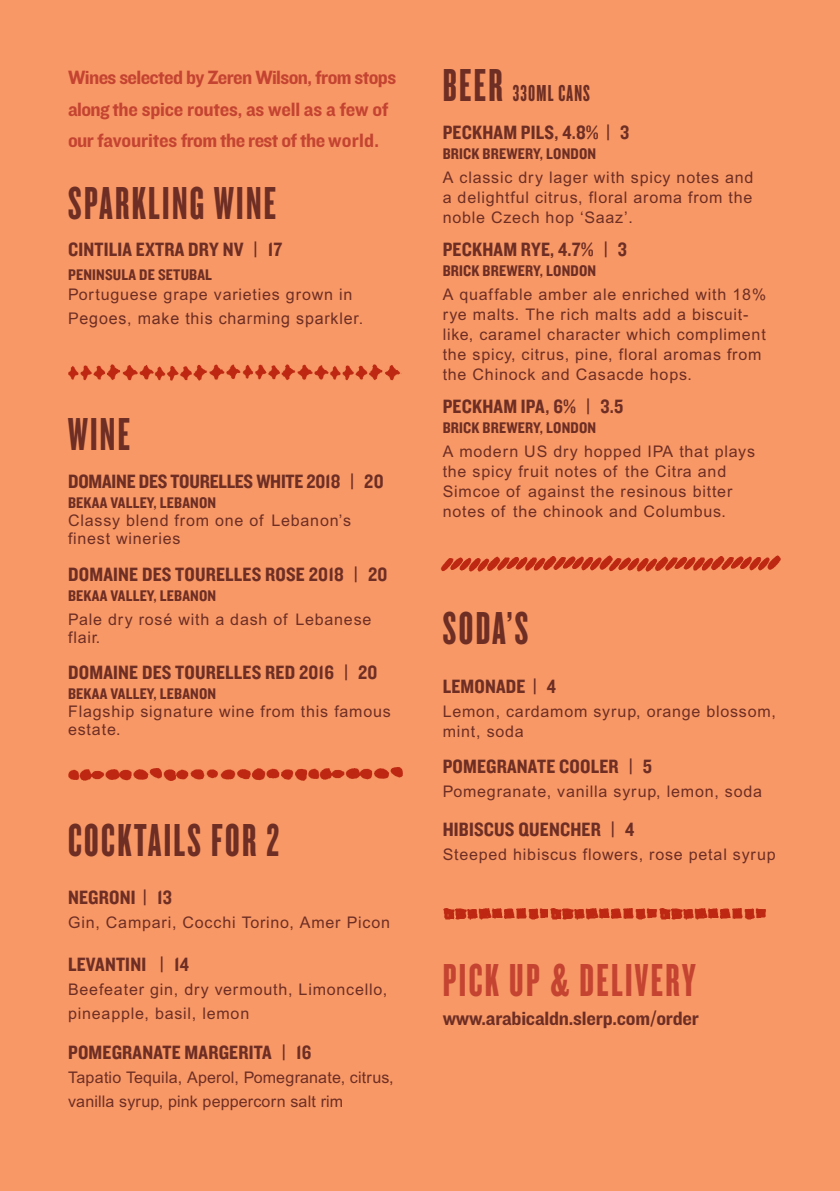
<style>
.page{position:relative;width:840px;height:1191px;background:#fff}
.page>*{position:absolute;margin:0;border:0;box-sizing:border-box;transform-origin:0 0}
.Category{font:48px "Knockout 67 Full Bantamwt";letter-spacing:.05em;color:#6e2e24}
.Category-2{font:48px "Knockout 67 Full Bantamwt";letter-spacing:.05em;color:#c44431}
.Category-3{font:24px "Knockout 67 Full Bantamwt";letter-spacing:.05em;color:#6e2e24}
.Item{font:20px "Knockout 50 Welterweight";letter-spacing:.01em;color:#6e2e24}
.Description{font:20px/31.6px "Knockout 51 Middleweight";letter-spacing:-.03em;color:#c44431}
.Item-2{font:20px "Knockout 50 Welterweight";letter-spacing:-.01em;color:#6e2e24}
.Category-4{font:20px "Knockout 50 Welterweight";letter-spacing:.01em;color:#6e2e24}
.Description-2{font:20px "Knockout 51 Middleweight";letter-spacing:-.01em;color:#6e2e24}
.Description-3{font:20px "Knockout 50 Welterweight";letter-spacing:.01em;color:#6e2e24}
.Description-4{font:16px/20px "Arial MT Pro";letter-spacing:.05em;color:#6e2e24}
.Item-3{font:16px/20px "Arial MT Pro";letter-spacing:.05em;color:#6e2e24}
.Item-4{font:16px "Knockout 50 Welterweight";letter-spacing:.01em;color:#6e2e24}
.Description-5{font:16px/24px "Arial MT Pro";letter-spacing:.01em;color:#6e2e24}
.Description-6{font:16px/24px "Arial";letter-spacing:.05em;color:#6e2e24}
.Category-5{font:16px/24px "Arial MT Pro";letter-spacing:.05em;color:#6e2e24}
.s1{font-family:"Arial MT Pro"}
.s2{font-family:"Knockout 50 Welterweight"}
.s3{font-size:48px}
</style>
<div class="page">
<div style="left:0;top:0;width:839px;height:1191px;background:#f89866"></div>
<img style="left:68px;top:364px;width:261px;height:16px">
<img style="left:330px;top:364px;width:70px;height:16px">
<img style="left:68px;top:768px;width:239px;height:13px">
<img style="left:308px;top:767px;width:95px;height:13px">
<img style="left:440px;top:556px;width:162px;height:16px">
<img style="left:602px;top:555px;width:179px;height:17px">
<img style="left:443px;top:908px;width:105px;height:11px">
<img style="left:550px;top:908px;width:216px;height:11px">
<p class="Description" style="left:68px;top:61px;width:329px">Wines selected by Zeren Wilson, from stops along the spice routes, as well as a few of our favourites from the rest of the world.</p>
<p class="Category" style="left:68px;top:175px;width:209px">SPARKLING WINE</p>
<p class="Item" style="left:68px;top:236px;width:216px">CINTILIA EXTRA DRY NV | 17</p>
<p class="Item-4" style="left:68px;top:264px;width:145px">PENINSULA DE SETUBAL</p>
<p class="Description-6" style="left:68px;top:282px;width:296px"><span class="s1">Portuguese grape varieties grown in<br></span>Pegoes, make this charming sparkler.</p>
<p class="Category" style="left:68px;top:406px;width:63px">WINE</p>
<p class="Item-2" style="left:68px;top:468px;width:317px">DOMAINE DES TOURELLES WHITE 2018 | 20</p>
<p class="Item-4" style="left:68px;top:492px;width:149px">BEKAA VALLEY, LEBANON</p>
<p class="Description-4" style="left:68px;top:512px;width:284px;line-height:18px">Classy blend from one of Lebanon’s finest wineries</p>
<p class="Category-4" style="left:68px;top:561px;width:321px">DOMAINE DES TOURELLES ROSE 2018 | 20</p>
<p class="Category-5" style="left:68px;top:584px;width:304px"><span class="s2">BEKAA VALLEY, LEBANON<br></span>Pale dry rosé with a dash of Lebanese</p>
<p class="Category-5" style="left:68px;top:626px;width:34px">flair.</p>
<p class="Item" style="left:68px;top:659px;width:311px">DOMAINE DES TOURELLES RED 2016 | 20</p>
<p class="Item-4" style="left:68px;top:683px;width:149px">BEKAA VALLEY, LEBANON</p>
<p class="Description-4" style="left:68px;top:703px;width:324px;line-height:18px">Flagship signature wine from this famous estate.</p>
<p class="Category" style="left:68px;top:811px;width:213px">COCKTAILS FOR 2</p>
<p class="Item" style="left:68px;top:884px;width:105px">NEGRONI | 13</p>
<p class="Item-3" style="left:68px;top:913px;width:323px">Gin, Campari, Cocchi Torino, Amer Picon</p>
<p class="Item" style="left:68px;top:950px;width:122px">LEVANTINI | 14</p>
<p class="Description-4" style="left:68px;top:977px;width:320px;line-height:24px">Beefeater gin, dry vermouth, Limoncello, pineapple, basil, lemon</p>
<p class="Description-3" style="left:68px;top:1038px;width:245px">POMEGRANATE MARGERITA | 16</p>
<p class="Description-5" style="left:68px;top:1065px;width:327px">Tapatio Tequila, Aperol, Pomegranate, citrus, vanilla syrup, pink peppercorn salt rim</p>
<p class="Category-3" style="left:442px;top:79px;width:149px"><span class="s3">BEER</span> 330ML CANS</p>
<p class="Item" style="left:442px;top:119px;width:188px">PECKHAM PILS, 4.8% | 3</p>
<p class="Item-3" style="left:442px;top:142px;width:312px;line-height:24px"><span class="s2">BRICK BREWERY, LONDON<br></span>A classic dry lager with spicy notes and</p>
<p class="Item-3" style="left:442px;top:188px;width:311px">a delightful citrus, floral aroma from the noble Czech hop ‘Saaz’.</p>
<p class="Item" style="left:442px;top:236px;width:186px">PECKHAM RYE, 4.7% | 3</p>
<p class="Item-4" style="left:442px;top:260px;width:155px">BRICK BREWERY, LONDON</p>
<p class="Description-4" style="left:442px;top:285px;width:325px">A quaffable amber ale enriched with 18% rye malts. The rich malts add a biscuit&shy;like, caramel character which compliment the spicy, citrus, pine, floral aromas from the Chinock and Casacde hops.</p>
<p class="Item" style="left:442px;top:393px;width:182px">PECKHAM IPA, 6% | 3.5</p>
<p class="Item-4" style="left:442px;top:417px;width:155px">BRICK BREWERY, LONDON</p>
<p class="Description-4" style="left:442px;top:442px;width:314px">A modern US dry hopped IPA that plays the spicy fruit notes of the Citra and Simcoe of against the resinous bitter notes of the chinook and Columbus.</p>
<p class="Category" style="left:442px;top:600px;width:87px">SODA’S</p>
<p class="Item" style="left:442px;top:673px;width:115px">LEMONADE | 4</p>
<p class="Item-3" style="left:442px;top:702px;width:334px">Lemon, cardamom syrup, orange blossom, mint, soda</p>
<p class="Item" style="left:442px;top:753px;width:211px">POMEGRANATE COOLER | 5</p>
<p class="Description-4" style="left:442px;top:782px;width:321px">Pomegranate, vanilla syrup, lemon, soda</p>
<p class="Item" style="left:442px;top:816px;width:193px">HIBISCUS QUENCHER | 4</p>
<p class="Description-4" style="left:442px;top:845px;width:334px">Steeped hibiscus flowers, rose petal syrup</p>
<p class="Category-2" style="left:442px;top:951px;width:254px">PICK UP &amp; DELIVERY</p>
<p class="Description-2" style="left:442px;top:1005px;width:258px">www.arabicaldn.slerp.com/order</p>
</div>
